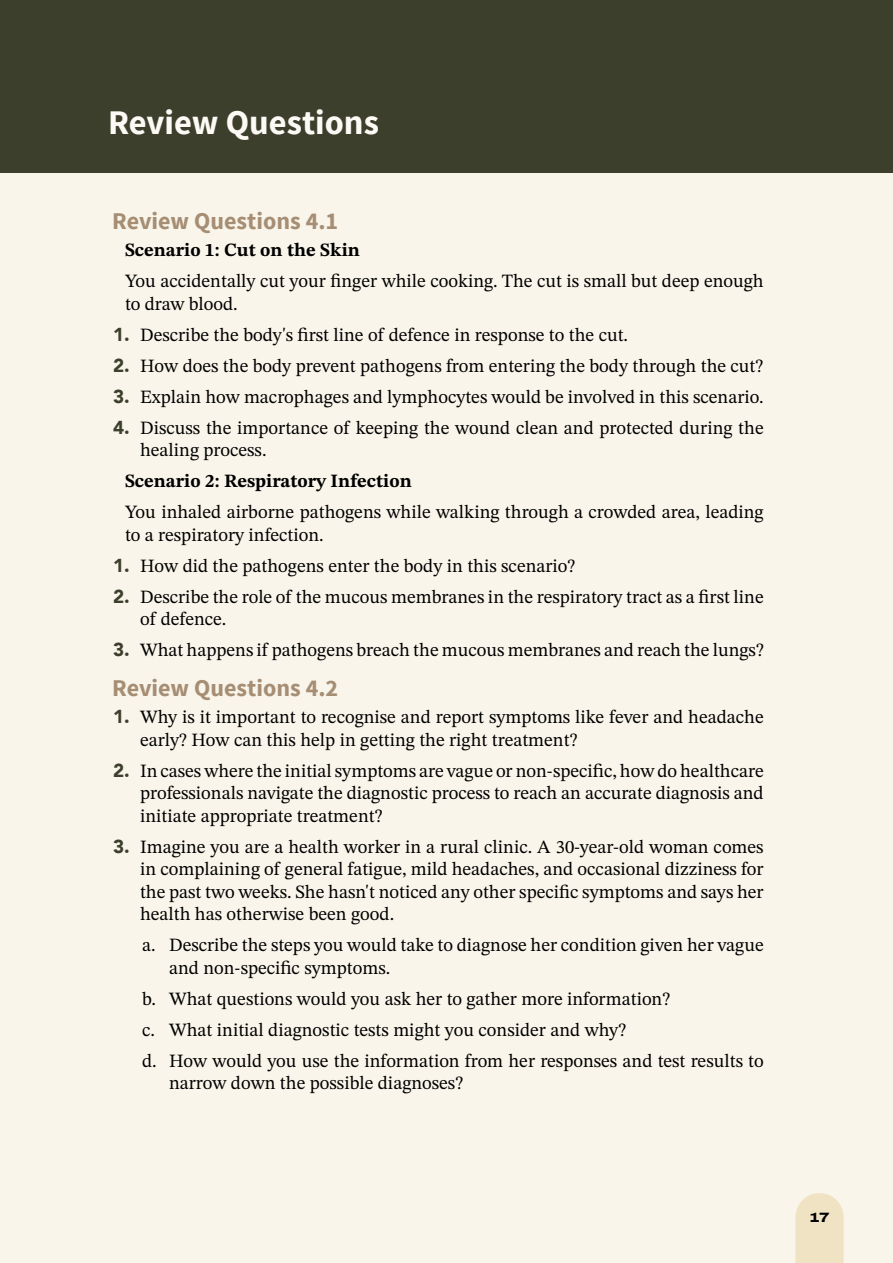
<style>
.page{position:relative;width:893px;height:1263px;background:#f9f5ea}
.page>*{position:absolute;margin:0;border:0;box-sizing:border-box;transform-origin:0 0}
.t1{font:700 34.5px "Source Sans Pro";color:#fdfaf6}
.t2{font:700 24px "Source Sans Pro";color:#a68e74}
.t3{font:18.75px/22.5px "STIX Two Text";color:#000}
.t4{font:700 18.75px "STIX Two Text";color:#000}
.t5{font:800 13.5px "Archivo Expanded";color:#000}
.s1{font-family:"Avenir";font-weight:900;color:#3d3f2d}
</style>
<div class="page">
<svg style="left:795px;top:1193px;width:49px;height:70px;background:#f0e4c7"></svg>
<div style="left:0;top:0;width:893px;height:172px;background:#3d3f2d"></div>
<h1 class="t1" style="left:108px;top:100px;width:272px">Review Questions</h1>
<p class="t2" style="left:112px;top:206px;width:228px">Review Questions 4.1</p>
<p class="t4" style="left:125px;top:236px;width:236px">Scenario 1: Cut on the Skin</p>
<p class="t3" style="left:125px;top:269px;width:640px">You accidentally cut your finger while cooking. The cut is small but deep enough to draw blood.</p>
<p class="t3" style="left:113px;top:323px;width:517px"><span class="s1">1.</span> Describe the body's first line of defence in response to the cut.</p>
<p class="t3" style="left:113px;top:354px;width:652px"><span class="s1">2.</span> How does the body prevent pathogens from entering the body through the cut?</p>
<p class="t3" style="left:113px;top:385px;width:652px"><span class="s1">3.</span> Explain how macrophages and lymphocytes would be involved in this scenario.</p>
<p class="t3" style="left:140px;top:416px;width:625px;text-indent:-27px"><span class="s1">4.</span> Discuss the importance of keeping the wound clean and protected during the healing process.</p>
<p class="t4" style="left:125px;top:467px;width:288px">Scenario 2: Respiratory Infection</p>
<p class="t3" style="left:125px;top:501px;width:640px">You inhaled airborne pathogens while walking through a crowded area, leading to a respiratory infection.</p>
<p class="t3" style="left:113px;top:554px;width:464px"><span class="s1">1.</span> How did the pathogens enter the body in this scenario?</p>
<p class="t3" style="left:140px;top:585px;width:625px;text-indent:-27px"><span class="s1">2.</span> Describe the role of the mucous membranes in the respiratory tract as a first line of defence.</p>
<p class="t3" style="left:113px;top:639px;width:652px"><span class="s1">3.</span> What happens if pathogens breach the mucous membranes and reach the lungs?</p>
<p class="t2" style="left:112px;top:673px;width:228px">Review Questions 4.2</p>
<p class="t3" style="left:140px;top:705px;width:625px;text-indent:-27px"><span class="s1">1.</span> Why is it important to recognise and report symptoms like fever and headache early? How can this help in getting the right treatment?</p>
<p class="t3" style="left:140px;top:759px;width:625px;text-align:justify;text-indent:-27px"><span class="s1">2.</span> In cases where the initial symptoms are vague or non-specific, how do healthcare professionals navigate the diagnostic process to reach an accurate diagnosis and initiate appropriate treatment?</p>
<p class="t3" style="left:140px;top:835px;width:625px;text-align:justify;text-indent:-27px"><span class="s1">3.</span> Imagine you are a health worker in a rural clinic. A 30-year-old woman comes in complaining of general fatigue, mild headaches, and occasional dizziness for the past two weeks. She hasn't noticed any other specific symptoms and says her health has otherwise been good.</p>
<p class="t3" style="left:169px;top:933px;width:596px;text-indent:-27px">a. Describe the steps you would take to diagnose her condition given her vague and non-specific symptoms.</p>
<p class="t3" style="left:142px;top:983px;width:623px;line-height:31px">b. What questions would you ask her to gather more information?<br>c. What initial diagnostic tests might you consider and why?<br>d. How would you use the information from her responses and test results to</p>
<p class="t3" style="left:169px;top:1071px;width:296px">narrow down the possible diagnoses?</p>
<p class="t5" style="left:810px;top:1207px;width:21px">17</p>
</div>
